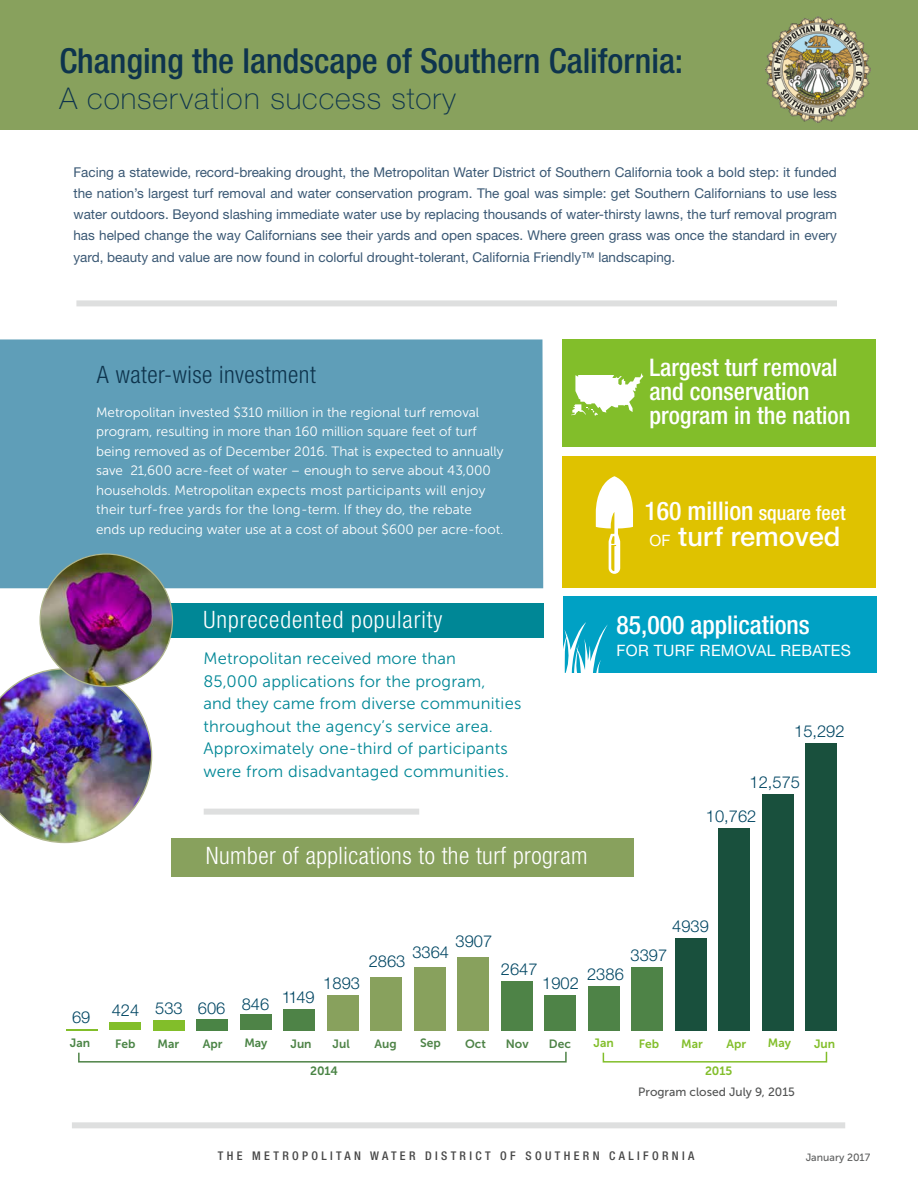
<style>
.page{position:relative;width:918px;height:1188px;background:#fff}
.page>*{position:absolute;margin:0;border:0;box-sizing:border-box;transform-origin:0 0}
.t1{font:500 condensed 34.5px "Helvetica Neue LT Std";color:#0e344d}
.t2{font:100 30px "Helvetica Neue LT Std";letter-spacing:.03em;color:#0e344d}
.t3{font:500 27.15px "Helvetica Neue LT Std";color:#fff}
.t4{font:500 condensed 25.65px "Helvetica Neue LT Std";color:#fff}
.t5{font:500 condensed 24.3px/24.3px "Helvetica Neue LT Std";color:#fff}
.t6{font:300 condensed 24px "Helvetica Neue LT Std";letter-spacing:.02em;color:#fff}
.t7{font:300 condensed 24px "Helvetica Neue LT Std";letter-spacing:.04em;color:#fff}
.t8{font:300 condensed 24px "Helvetica Neue LT Std";letter-spacing:.02em;color:#0e344d}
.t9{font:16.5px/22.5px "Museo Sans 300";letter-spacing:.015em;color:#008796}
.t10{font:300 16.5px "Helvetica Neue LT Std";color:#004663}
.t11{font:15.75px "Helvetica Neue LT Std";letter-spacing:.02em;color:#fff}
.t12{font:13.5px/21.1px "Helvetica Neue LT Std";color:#3a5874;text-align:justify}
.t13{font:13.5px/19.5px "Museo Sans 300";color:#fff}
.t14{font:500 condensed 12px "Helvetica Neue LT Std";letter-spacing:.28em;color:#474747}
.t15{font:12px "Museo Sans 500";color:#535454}
.t16{font:12px "Museo Sans 700";color:#82be2a}
.t17{font:12px "Museo Sans 700";color:#4e8347}
.t18{font:12px "Museo Sans 700";color:#4a8445}
.t19{font:10.5px "Museo Sans 500";color:#5f6060}
.s1{font-size:19.95px}
.s2{font-weight:400;font-size:15.75px}
.s3{font-size:18px}
</style>
<div class="page">
<div style="left:0;top:339px;width:543px;height:249px;background:#5f9eb8"></div>
<div style="left:562px;top:456px;width:314px;height:132px;background:#dfc200"></div>
<div style="left:562px;top:339px;width:314px;height:108px;background:#82be2a"></div>
<div style="left:0;top:0;width:918px;height:130px;background:#88a15d"></div>
<img style="left:765px;top:16px;width:106px;height:106px">
<div style="left:76px;top:300px;width:761px;height:6px;background:#dedfdf"></div>
<div style="left:204px;top:809px;width:215px;height:6px;background:#dedfdf"></div>
<div style="left:72px;top:1122px;width:773px;height:6px;background:#dedfdf"></div>
<img style="left:0;top:668px;width:152px;height:175px">
<div style="left:563px;top:597px;width:314px;height:76px;background:#00a1c4"></div>
<svg style="left:563px;top:622px;width:45px;height:51px"></svg>
<svg style="left:596px;top:476px;width:37px;height:98px"></svg>
<svg style="left:571px;top:374px;width:72px;height:42px"></svg>
<div style="left:132px;top:603px;width:412px;height:35px;background:#008796"></div>
<img style="left:40px;top:554px;width:132px;height:132px;border-radius:66px">
<div style="left:172px;top:838px;width:462px;height:39px;background:#88a15d"></div>
<div style="left:762px;top:794px;width:32px;height:236px;background:#19503d"></div>
<hr style="left:66px;top:1029px;width:32px;height:1px;background:#82be2a">
<div style="left:110px;top:1022px;width:31px;height:8px;background:#82be2a"></div>
<div style="left:153px;top:1020px;width:32px;height:10px;background:#82be2a"></div>
<div style="left:197px;top:1019px;width:31px;height:11px;background:#4a8445"></div>
<div style="left:240px;top:1015px;width:32px;height:15px;background:#4e8347"></div>
<div style="left:284px;top:1009px;width:31px;height:21px;background:#4e8347"></div>
<div style="left:327px;top:995px;width:32px;height:35px;background:#88a15d"></div>
<div style="left:371px;top:977px;width:31px;height:53px;background:#88a15d"></div>
<div style="left:414px;top:967px;width:32px;height:63px;background:#88a15d"></div>
<div style="left:458px;top:957px;width:31px;height:73px;background:#88a15d"></div>
<div style="left:501px;top:981px;width:32px;height:49px;background:#4e8347"></div>
<div style="left:545px;top:995px;width:31px;height:35px;background:#4e8347"></div>
<div style="left:588px;top:986px;width:32px;height:44px;background:#4e8347"></div>
<div style="left:632px;top:967px;width:31px;height:63px;background:#4e8347"></div>
<div style="left:675px;top:938px;width:32px;height:92px;background:#19503d"></div>
<div style="left:719px;top:828px;width:31px;height:202px;background:#19503d"></div>
<div style="left:806px;top:743px;width:31px;height:287px;background:#19503d"></div>
<svg style="left:78px;top:1051px;width:489px;height:12px"></svg>
<svg style="left:602px;top:1051px;width:226px;height:12px"></svg>
<h1 class="t1" style="left:59px;top:40px;width:625px">Changing the landscape of Southern California:</h1>
<h2 class="t2" style="left:59px;top:81px;width:398px">A conservation success story</h2>
<p class="t12" style="left:73px;top:161px;width:765px">Facing a statewide, record-breaking drought, the Metropolitan Water District of Southern California took a bold step: it funded the nation’s largest turf removal and water conservation program. The goal was simple: get Southern Californians to use less water outdoors. Beyond slashing immediate water use by replacing thousands of water-thirsty lawns, the turf removal program has helped change the way Californians see their yards and open spaces. Where green grass was once the standard in every yard, beauty and value are now found in colorful drought-tolerant, California Friendly™ landscaping.</p>
<h3 class="t8" style="left:97px;top:361px;width:220px">A water-wise investment</h3>
<h3 class="t5" style="left:649px;top:355px;width:203px">Largest turf removal and conservation program in the nation</h3>
<p class="t13" style="left:96px;top:402px;width:409px">Metropolitan invested $310 million in the regional turf removal program, resulting in more than 160 million square feet of turf being removed as of December 2016. That is expected to annually save 21,600 acre-feet of water – enough to serve about 43,000 households. Metropolitan expects most participants will enjoy their turf-free yards for the long-term. If they do, the rebate ends up reducing water use at a cost of about $600 per acre-foot.</p>
<h3 class="t4" style="left:644px;top:496px;width:203px">160 million <span class="s1">square feet</span></h3>
<h3 class="t3" style="left:650px;top:521px;width:192px"><span class="s2">OF</span> turf removed</h3>
<h3 class="t7" style="left:204px;top:606px;width:240px">Unprecedented popularity</h3>
<p class="t9" style="left:204px;top:647px;width:319px">Metropolitan received more than<br>85,000 applications for the program,<br>and they came from diverse communities throughout the agency’s service area.<br>Approximately one-third of participants were from disadvantaged communities<span class="s3">.</span></p>
<h3 class="t6" style="left:206px;top:841px;width:383px">Number of applications to the turf program</h3>
<h3 class="t4" style="left:617px;top:609px;width:195px">85,000 applications</h3>
<p class="t11" style="left:617px;top:641px;width:236px">FOR TURF REMOVAL REBATES</p>
<p class="t10" style="left:794px;top:721px;width:52px">15,292</p>
<p class="t10" style="left:750px;top:772px;width:52px">12,575</p>
<p class="t10" style="left:706px;top:806px;width:52px">10,762</p>
<p class="t10" style="left:672px;top:916px;width:38px">4939</p>
<p class="t10" style="left:72px;top:1007px;width:20px">69</p>
<p class="t10" style="left:112px;top:1000px;width:29px">424</p>
<p class="t10" style="left:155px;top:998px;width:116px">533 606 846</p>
<p class="t10" style="left:282px;top:987px;width:35px">1149</p>
<p class="t10" style="left:323px;top:973px;width:38px">1893</p>
<p class="t10" style="left:369px;top:951px;width:38px">2863</p>
<p class="t10" style="left:456px;top:931px;width:38px">3907</p>
<p class="t10" style="left:412px;top:942px;width:38px">3364</p>
<p class="t10" style="left:501px;top:959px;width:38px">2647</p>
<p class="t10" style="left:542px;top:973px;width:38px">1902</p>
<p class="t10" style="left:631px;top:945px;width:38px">3397</p>
<p class="t10" style="left:587px;top:964px;width:38px">2386</p>
<p class="t18" style="left:70px;top:1037px;width:22px">Jan</p>
<p class="t18" style="left:115px;top:1037px;width:22px">Feb</p>
<p class="t18" style="left:158px;top:1037px;width:23px">Mar</p>
<p class="t18" style="left:203px;top:1037px;width:21px">Apr</p>
<p class="t18" style="left:244px;top:1037px;width:25px">May</p>
<p class="t17" style="left:290px;top:1037px;width:23px">Jun</p>
<p class="t17" style="left:333px;top:1037px;width:19px">Jul</p>
<p class="t17" style="left:374px;top:1037px;width:24px">Aug</p>
<p class="t17" style="left:420px;top:1037px;width:22px">Sep</p>
<p class="t17" style="left:465px;top:1037px;width:22px">Oct</p>
<p class="t17" style="left:506px;top:1037px;width:24px">Nov</p>
<p class="t17" style="left:549px;top:1037px;width:24px">Dec</p>
<p class="t16" style="left:594px;top:1037px;width:22px">Jan</p>
<p class="t16" style="left:639px;top:1037px;width:22px">Feb</p>
<p class="t16" style="left:681px;top:1037px;width:23px">Mar</p>
<p class="t16" style="left:726px;top:1037px;width:21px">Apr</p>
<p class="t16" style="left:768px;top:1037px;width:25px">May</p>
<p class="t16" style="left:814px;top:1037px;width:23px">Jun</p>
<p class="t18" style="left:310px;top:1064px;width:29px">2014</p>
<p class="t16" style="left:705px;top:1064px;width:29px">2015</p>
<p class="t15" style="left:638px;top:1085px;width:158px">Program closed July 9, 2015</p>
<p class="t14" style="left:218px;top:1148px;width:478px">THE METROPOLITAN WATER DISTRICT OF SOUTHERN CALIFORNIA</p>
<p class="t19" style="left:806px;top:1151px;width:66px">January 2017</p>
</div>
